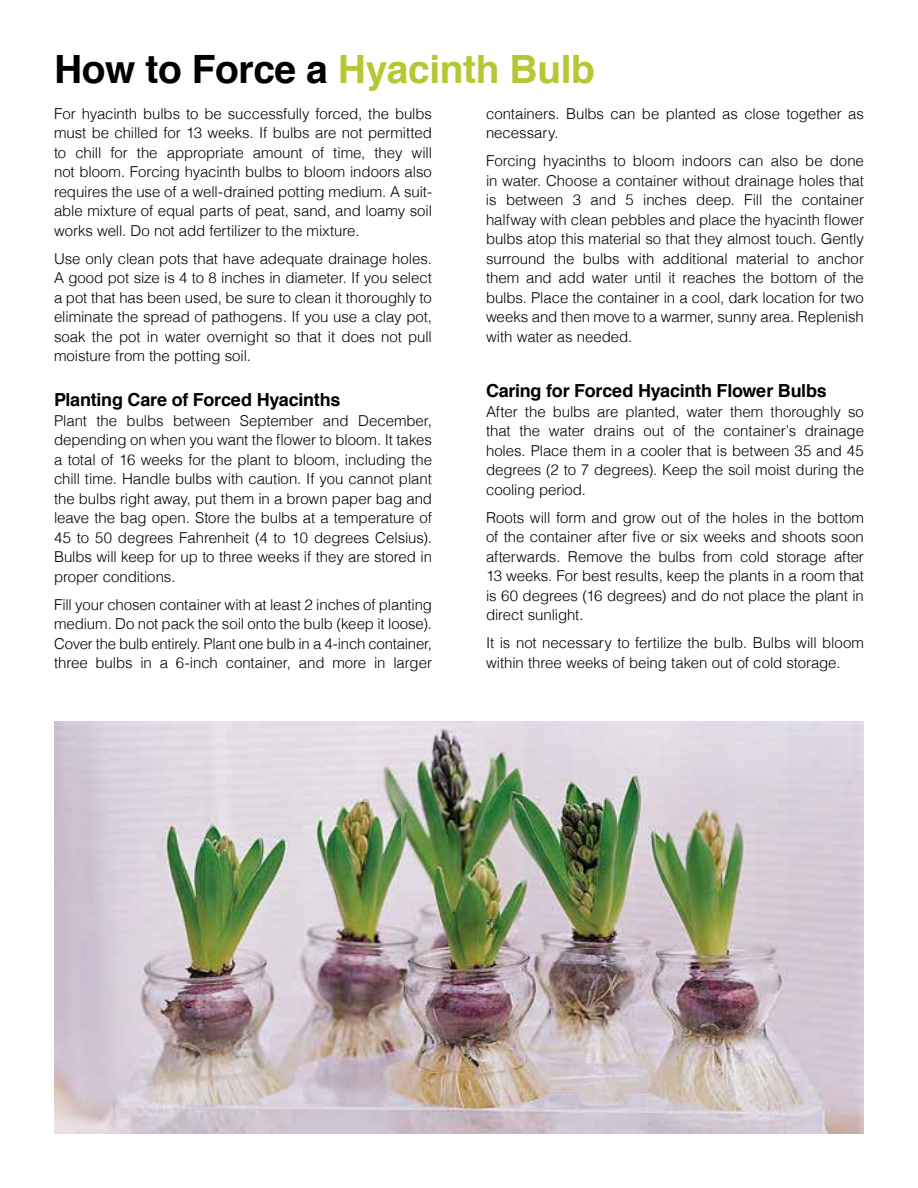
<style>
.page{position:relative;width:918px;height:1188px;background:#fff}
.page>*{position:absolute;margin:0;border:0;box-sizing:border-box;transform-origin:0 0}
.t1{font:700 39px "Helvetica";letter-spacing:-.01em;color:#b5c834}
.t2{font:700 18px "Helvetica";letter-spacing:-.015em;color:#000}
.t3{font:300 15px/19.5px "Helvetica";letter-spacing:-.005em;color:#000;text-align:justify}
.s1{color:#000}
</style>
<div class="page">
<img style="left:54px;top:721px;width:810px;height:413px">
<h1 class="t1" style="left:54px;top:38px;width:543px"><span class="s1">How to Force a</span> Hyacinth Bulb</h1>
<p class="t3" style="left:54px;top:103px;width:380px">For hyacinth bulbs to be successfully forced, the bulbs must be chilled for 13 weeks. If bulbs are not permitted to chill for the appropriate amount of time, they will not bloom. Forcing hyacinth bulbs to bloom indoors also requires the use of a well-drained potting medium. A suit&shy;able mixture of equal parts of peat, sand, and loamy soil works well. Do not add fertilizer to the mixture.</p>
<p class="t3" style="left:54px;top:248px;width:380px">Use only clean pots that have adequate drainage holes.<br>A good pot size is 4 to 8 inches in diameter. If you select a pot that has been used, be sure to clean it thoroughly to eliminate the spread of pathogens. If you use a clay pot, soak the pot in water overnight so that it does not pull moisture from the potting soil.</p>
<p class="t2" style="left:54px;top:385px;width:288px">Planting Care of Forced Hyacinths</p>
<p class="t3" style="left:54px;top:409px;width:380px">Plant the bulbs between September and December, depending on when you want the flower to bloom. It takes a total of 16 weeks for the plant to bloom, including the chill time. Handle bulbs with caution. If you cannot plant the bulbs right away, put them in a brown paper bag and leave the bag open. Store the bulbs at a temperature of 45 to 50 degrees Fahrenheit (4 to 10 degrees Celsius).<br>Bulbs will keep for up to three weeks if they are stored in proper conditions.</p>
<p class="t3" style="left:54px;top:594px;width:380px">Fill your chosen container with at least 2 inches of planting medium. Do not pack the soil onto the bulb (keep it loose).<br>Cover the bulb entirely. Plant one bulb in a 4-inch container, three bulbs in a 6-inch container, and more in larger</p>
<p class="t3" style="left:486px;top:103px;width:379px">containers. Bulbs can be planted as close together as necessary.</p>
<p class="t3" style="left:486px;top:150px;width:380px">Forcing hyacinths to bloom indoors can also be done in water. Choose a container without drainage holes that is between 3 and 5 inches deep. Fill the container halfway with clean pebbles and place the hyacinth flower bulbs atop this material so that they almost touch. Gently surround the bulbs with additional material to anchor them and add water until it reaches the bottom of the bulbs. Place the container in a cool, dark location for two weeks and then move to a warmer, sunny area. Replenish with water as needed.</p>
<p class="t2" style="left:486px;top:376px;width:342px">Caring for Forced Hyacinth Flower Bulbs</p>
<p class="t3" style="left:486px;top:400px;width:380px">After the bulbs are planted, water them thoroughly so that the water drains out of the container’s drainage holes. Place them in a cooler that is between 35 and 45 degrees (2 to 7 degrees). Keep the soil moist during the cooling period.</p>
<p class="t3" style="left:486px;top:507px;width:379px">Roots will form and grow out of the holes in the bottom of the container after five or six weeks and shoots soon afterwards. Remove the bulbs from cold storage after 13 weeks. For best results, keep the plants in a room that is 60 degrees (16 degrees) and do not place the plant in direct sunlight.</p>
<p class="t3" style="left:486px;top:632px;width:379px">It is not necessary to fertilize the bulb. Bulbs will bloom within three weeks of being taken out of cold storage.</p>
</div>
